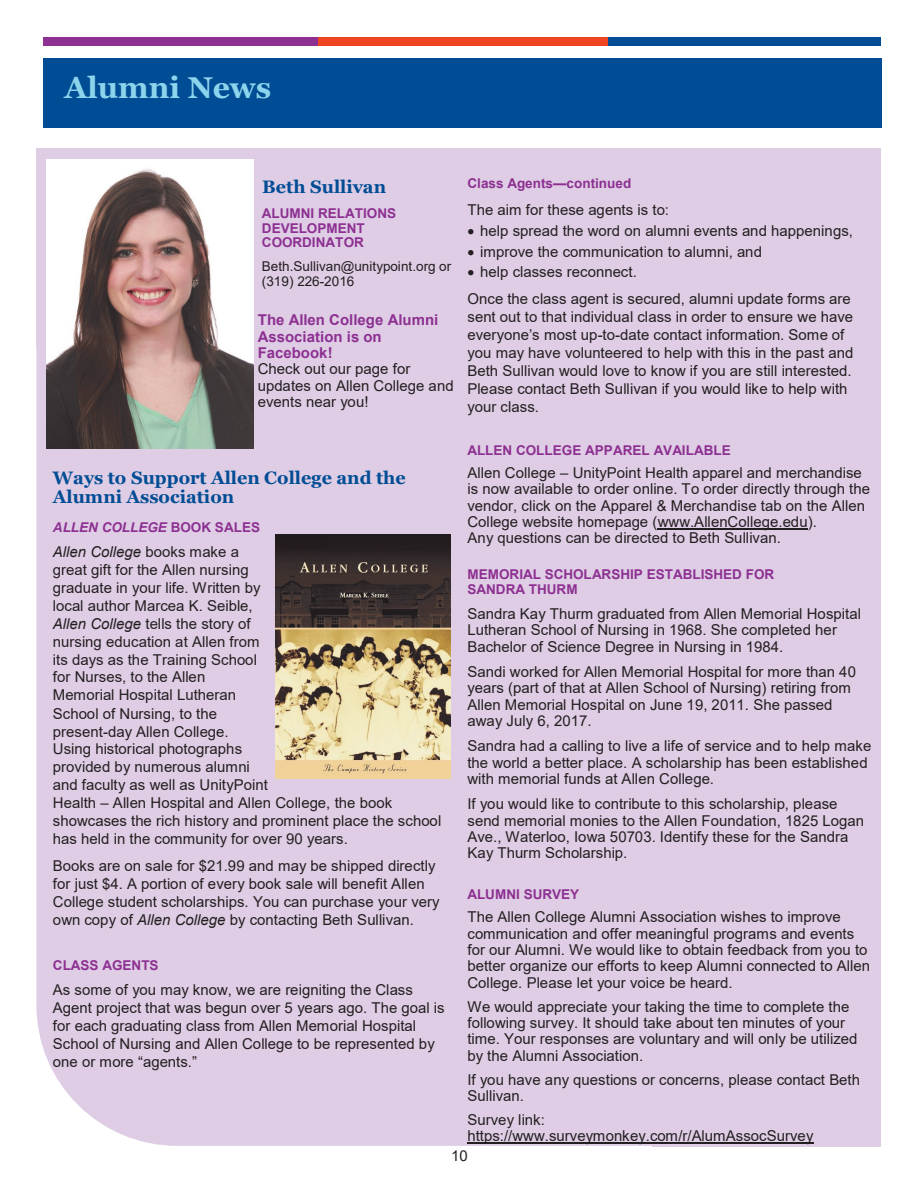
<style>
.page{position:relative;width:920px;height:1190px;background:#fff}
.page>*{position:absolute;margin:0;border:0;box-sizing:border-box;transform-origin:0 0}
.t1{font:700 30px "Georgia";color:#8cd4ec}
.t2{font:700 18px/19.2px "Georgia";color:#014d95}
.t3{font:15px/18px "Arial";color:#231f20}
.t4{font:700 15px/16.4px "Arial";color:#8d3092}
.t5{font:700 13.5px/14.7px "Arial";color:#8d3092}
.t6{font:13.5px/14.7px "Arial";letter-spacing:.005em;color:#231f20}
.t7{font:italic 700 13.5px "Arial";color:#8d3092}
.s1{font-style:normal}
.s2{font-style:italic}
</style>
<div class="page">
<div style="left:36px;top:155px;width:844px;height:990px;background:#decde4;border-radius:141px"></div>
<div style="left:652px;top:150px;width:228px;height:995px;background:#decde4"></div>
<div style="left:36px;top:148px;width:844px;height:199px;background:#decde4"></div>
<div style="left:601px;top:37px;width:279px;height:9px;background:#014d95"></div>
<div style="left:43px;top:37px;width:276px;height:9px;background:#8d3092"></div>
<div style="left:318px;top:37px;width:289px;height:9px;background:#ef4522"></div>
<div style="left:44px;top:58px;width:837px;height:69px;background:#014d95"></div>
<hr style="left:657px;top:528px;width:150px;height:1px;background:#231f20">
<hr style="left:467px;top:1142px;width:346px;height:1px;background:#231f20">
<img style="left:275px;top:534px;width:175px;height:244px">
<img style="left:47px;top:159px;width:206px;height:289px">
<h1 class="t1" style="left:65px;top:69px;width:208px">Alumni News</h1>
<p class="t2" style="left:262px;top:177px;width:125px">Beth Sullivan</p>
<p class="t5" style="left:262px;top:206px;width:136px">ALUMNI RELATIONS<br>DEVELOPMENT<br>COORDINATOR</p>
<p class="t6" style="left:262px;top:259px;width:191px">Beth.Sullivan@unitypoint.org or (319) 226-2016</p>
<p class="t4" style="left:258px;top:312px;width:182px">The Allen College Alumni<br>Association is on<br>Facebook!</p>
<p class="t3" style="left:258px;top:360px;width:197px;line-height:16.4px">Check out our page for updates on Allen College and events near you!</p>
<p class="t2" style="left:53px;top:467px;width:354px">Ways to Support Allen College and the<br>Alumni Association</p>
<p class="t7" style="left:53px;top:518px;width:209px">ALLEN COLLEGE <span class="s1">BOOK SALES</span></p>
<p class="t3" style="left:53px;top:542px;width:390px"><span class="s2">Allen College</span> books make a<br>great gift for the Allen nursing<br>graduate in your life. Written by<br>local author Marcea K. Seible,<br><span class="s2">Allen College</span> tells the story of<br>nursing education at Allen from<br>its days as the Training School<br>for Nurses, to the Allen<br>Memorial Hospital Lutheran<br>School of Nursing, to the<br>present-day Allen College.<br>Using historical photographs<br>provided by numerous alumni<br>and faculty as well as UnityPoint<br>Health – Allen Hospital and Allen College, the book showcases the rich history and prominent place the school has held in the community for over 90 years.</p>
<p class="t3" style="left:53px;top:856px;width:388px">Books are on sale for $21.99 and may be shipped directly for just $4. A portion of every book sale will benefit Allen College student scholarships. You can purchase your very own copy of <span class="s2">Allen College</span> by contacting Beth Sullivan.</p>
<p class="t5" style="left:53px;top:958px;width:107px">CLASS AGENTS</p>
<p class="t3" style="left:53px;top:980px;width:393px">As some of you may know, we are reigniting the Class Agent project that was begun over 5 years ago. The goal is for each graduating class from Allen Memorial Hospital School of Nursing and Allen College to be represented by one or more “agents.”</p>
<p class="t5" style="left:467px;top:176px;width:165px">Class Agents—continued</p>
<p class="t3" style="left:467px;top:200px;width:203px">The aim for these agents is to:</p>
<p class="t3" style="left:467px;top:221px;width:387px">• help spread the word on alumni events and happenings,</p>
<p class="t3" style="left:467px;top:242px;width:296px">• improve the communication to alumni, and</p>
<p class="t3" style="left:467px;top:259px;width:385px;line-height:26.2px">• help classes reconnect.<br>Once the class agent is secured, alumni update forms are</p>
<p class="t3" style="left:467px;top:307px;width:387px">sent out to that individual class in order to ensure we have everyone’s most up-to-date contact information. Some of you may have volunteered to help with this in the past and Beth Sullivan would love to know if you are still interested.<br>Please contact Beth Sullivan if you would like to help with your class.</p>
<p class="t5" style="left:467px;top:443px;width:265px">ALLEN COLLEGE APPAREL AVAILABLE</p>
<p class="t3" style="left:467px;top:464px;width:404px;line-height:16.4px">Allen College – UnityPoint Health apparel and merchandise is now available to order online. To order directly through the vendor, click on the Apparel &amp; Merchandise tab on the Allen College website homepage (www.AllenCollege.edu).<br>Any questions can be directed to Beth Sullivan.</p>
<p class="t5" style="left:467px;top:567px;width:308px">MEMORIAL SCHOLARSHIP ESTABLISHED FOR<br>SANDRA THURM</p>
<p class="t3" style="left:467px;top:605px;width:395px;line-height:16.4px">Sandra Kay Thurm graduated from Allen Memorial Hospital<br>Lutheran School of Nursing in 1968. She completed her<br>Bachelor of Science Degree in Nursing in 1984.</p>
<p class="t3" style="left:467px;top:663px;width:390px;line-height:16.4px">Sandi worked for Allen Memorial Hospital for more than 40 years (part of that at Allen School of Nursing) retiring from Allen Memorial Hospital on June 19, 2011. She passed away July 6, 2017.</p>
<p class="t3" style="left:467px;top:737px;width:405px;line-height:16.4px">Sandra had a calling to live a life of service and to help make the world a better place. A scholarship has been established with memorial funds at Allen College.</p>
<p class="t3" style="left:467px;top:795px;width:398px;line-height:16.4px">If you would like to contribute to this scholarship, please send memorial monies to the Allen Foundation, 1825 Logan Ave., Waterloo, Iowa 50703. Identify these for the Sandra Kay Thurm Scholarship.</p>
<p class="t5" style="left:467px;top:886px;width:113px">ALUMNI SURVEY</p>
<p class="t3" style="left:467px;top:908px;width:404px;line-height:16.4px">The Allen College Alumni Association wishes to improve communication and offer meaningful programs and events for our Alumni. We would like to obtain feedback from you to better organize our efforts to keep Alumni connected to Allen College. Please let your voice be heard.</p>
<p class="t3" style="left:467px;top:997px;width:391px;line-height:16.4px">We would appreciate your taking the time to complete the following survey. It should take about ten minutes of your time. Your responses are voluntary and will only be utilized by the Alumni Association.</p>
<p class="t3" style="left:467px;top:1070px;width:394px;line-height:16.2px">If you have any questions or concerns, please contact Beth<br>Sullivan.</p>
<p class="t3" style="left:467px;top:1110px;width:347px;line-height:16.2px">Survey link: https://www.surveymonkey.com/r/AlumAssocSurvey</p>
<p class="t3" style="left:451px;top:1145px;width:18px">10</p>
</div>
